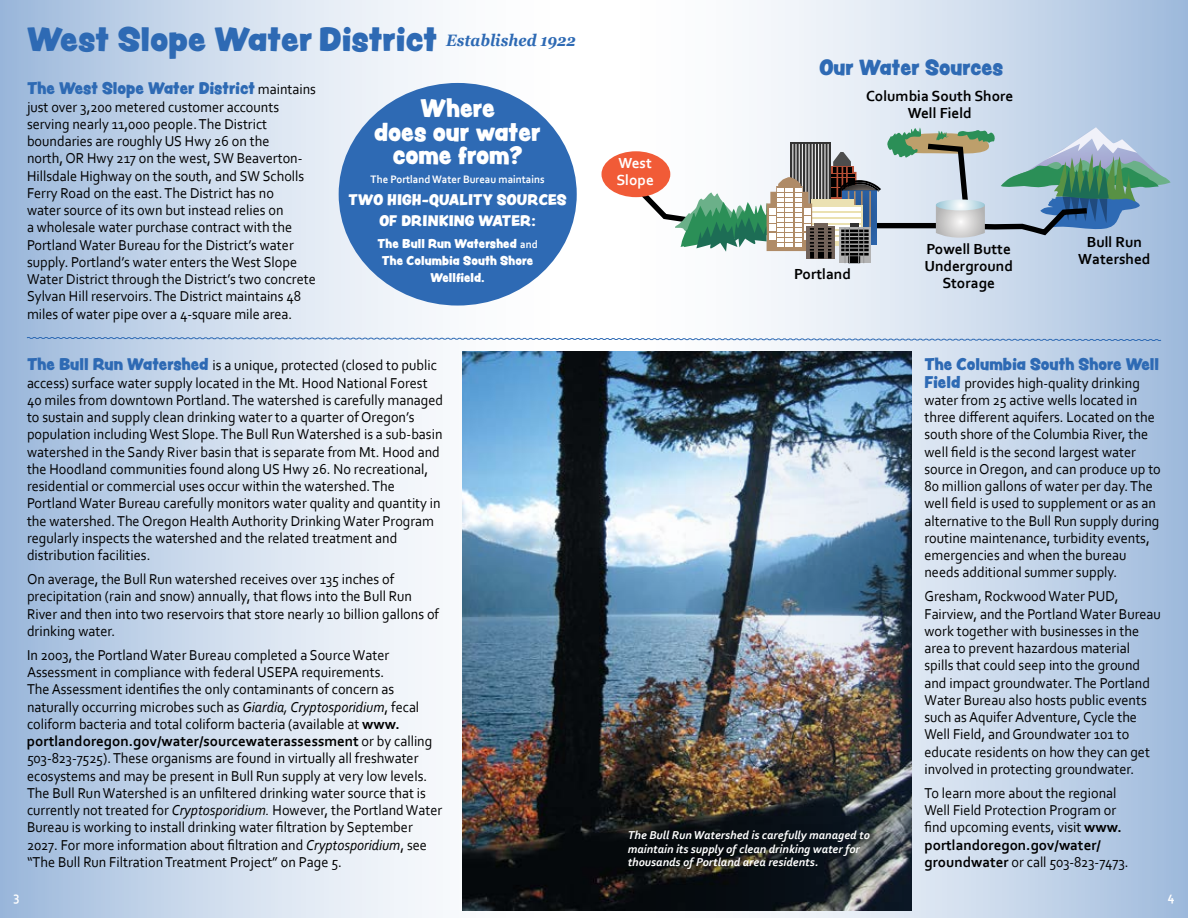
<style>
.page{position:relative;width:1188px;height:918px;background:#fff}
.page>*{position:absolute;margin:0;border:0;box-sizing:border-box;transform-origin:0 0}
.t1{font:30px "Peachy Keen JF";color:#2e6ab4}
.t2{font:22.65px/23.5px "Peachy Keen JF";color:#fff;text-align:center;scale:.95 1}
.t3{font:19.5px "Peachy Keen JF";color:#2e6ab4;scale:.95 1}
.t4{font:700 15.3px/17px "Corbel";color:#000;text-align:center}
.t5{font:700 15.3px/17px "Corbel";color:#fff}
.t6{font:15px/17.2px "Corbel";color:#000;scale:.95 1}
.t7{font:15px "Peachy Keen JF";color:#2e6ab4;scale:.95 1}
.t8{font:13.65px/21.5px "Peachy Keen JF";letter-spacing:.01em;color:#fff;text-align:center;scale:.95 1}
.t9{font:700 13.5px "Corbel";color:#fff;scale:.95 1}
.t10{font:italic 700 12px/13.5px "Corbel";color:#fff}
.t11{font:11.25px/17px "Peachy Keen JF";letter-spacing:.01em;color:#fff;text-align:center;scale:.95 1}
.t12{font:700 11.25px "Corbel";color:#fff;scale:.95 1}
.s1{font-family:"Corbel";color:#000}
.s2{font-family:"Peachy Keen JF";color:#2e6ab4}
.s3{font-style:italic}
.s4{font-weight:700}
.s5{font-family:"Corbel";font-weight:700}
</style>
<div class="page">
<div style="left:0;top:0;width:594px;height:918px;background:linear-gradient(to right,#a6bfdf,#fff)"></div>
<img style="left:462px;top:351px;width:132px;height:559px">
<img style="left:594px;top:0;width:594px;height:918px">
<div style="left:602px;top:151px;width:68px;height:46px;background:#f15b37;border-radius:50%"></div>
<div style="left:806px;top:226px;width:28px;height:33px;background:#72635a"></div>
<div style="left:810px;top:252px;width:22px;height:6px;background:#000"></div>
<hr style="left:814px;top:228px;width:3px;height:31px;background:#72635a">
<hr style="left:824px;top:226px;width:3px;height:33px;background:#72635a">
<svg style="left:839px;top:252px;width:32px;height:11px"></svg>
<hr style="left:841px;top:253px;width:28px;height:3px;background:#000">
<div style="left:848px;top:256px;width:12px;height:7px;background:#000"></div>
<hr style="left:845px;top:228px;width:1px;height:35px;background:#999">
<hr style="left:849px;top:228px;width:1px;height:35px;background:#999">
<hr style="left:858px;top:228px;width:1px;height:35px;background:#999">
<hr style="left:863px;top:228px;width:1px;height:35px;background:#999">
<svg style="left:620px;top:127px;width:551px;height:125px"></svg>
<div style="left:339px;top:83px;width:238px;height:223px;background:#2e6ab4;border-radius:50%"></div>
<svg style="left:26px;top:337px;width:1136px;height:4px"></svg>
<h1 class="t1" style="left:27px;top:16px;width:550px">West Slope Water District <sup>Established</sup> <sup>1922</sup></h1>
<p class="t7" style="left:27px;top:77px;width:306px">The West Slope Water District <span class="s1">maintains</span></p>
<p class="t6" style="left:27px;top:98px;width:306px">just over 3,200 metered customer accounts serving nearly 11,000 people. The District boundaries are roughly US Hwy 26 on the<br>north, OR Hwy 217 on the west, SW Beaverton-Hillsdale Highway on the south, and SW Scholls Ferry Road on the east. The District has no<br>water source of its own but instead relies on<br>a wholesale water purchase contract with the Portland Water Bureau for the District’s water supply. Portland’s water enters the West Slope Water District through the District’s two concrete Sylvan Hill reservoirs. The District maintains 48 miles of water pipe over a 4-square mile area.</p>
<p class="t6" style="left:27px;top:356px;width:440px"><span class="s2">The Bull Run Watershed</span> is a unique, protected (closed to public access) surface water supply located in the Mt. Hood National Forest 40 miles from downtown Portland. The watershed is carefully managed to sustain and supply clean drinking water to a quarter of Oregon’s population including West Slope. The Bull Run Watershed is a sub-basin watershed in the Sandy River basin that is separate from Mt. Hood and the Hoodland communities found along US Hwy 26. No recreational, residential or commercial uses occur within the watershed. The Portland Water Bureau carefully monitors water quality and quantity in the watershed. The Oregon Health Authority Drinking Water Program regularly inspects the watershed and the related treatment and distribution facilities.</p>
<p class="t6" style="left:27px;top:570px;width:435px">On average, the Bull Run watershed receives over 135 inches of precipitation (rain and snow) annually, that flows into the Bull Run River and then into two reservoirs that store nearly 10 billion gallons of drinking water.</p>
<p class="t6" style="left:27px;top:646px;width:439px">In 2003, the Portland Water Bureau completed a Source Water Assessment in compliance with federal USEPA requirements.<br>The Assessment identifies the only contaminants of concern as naturally occurring microbes such as <span class="s3">Giardia, Cryptosporidium</span>, fecal coliform bacteria and total coliform bacteria (available at <span class="s4">www. portlandoregon.gov/water/sourcewaterassessment</span> or by calling 503-823-7525). These organisms are found in virtually all freshwater ecosystems and may be present in Bull Run supply at very low levels.<br>The Bull Run Watershed is an unfiltered drinking water source that is currently not treated for <span class="s3">Cryptosporidium.</span> However, the Portland Water Bureau is working to install drinking water filtration by September 2027. For more information about filtration and <span class="s3">Cryptosporidium</span>, see “The Bull Run Filtration Treatment Project” on Page 5.</p>
<h2 class="t2" style="left:374px;top:96px;width:177px">Where<br>does our water come from?</h2>
<p class="t12" style="left:371px;top:172px;width:185px">The Portland Water Bureau maintains</p>
<p class="t8" style="left:348px;top:188px;width:231px">TWO HIGH-QUALITY SOURCES<br>OF DRINKING WATER:</p>
<p class="t11" style="left:377px;top:235px;width:170px">The Bull Run Watershed <span class="s5">and<br></span>The Columbia South Shore<br>Wellfield.</p>
<h3 class="t3" style="left:819px;top:52px;width:195px">Our Water Sources</h3>
<p class="t5" style="left:616px;top:154px;width:39px">West<br>Slope</p>
<p class="t4" style="left:866px;top:87px;width:149px">Columbia South Shore<br>Well Field</p>
<p class="t4" style="left:794px;top:265px;width:58px">Portland</p>
<p class="t4" style="left:924px;top:240px;width:90px">Powell Butte<br>Underground<br>Storage</p>
<p class="t4" style="left:1078px;top:233px;width:74px">Bull Run<br>Watershed</p>
<p class="t10" style="left:628px;top:828px;width:244px">The Bull Run Watershed is carefully managed to maintain its supply of clean drinking water for thousands of Portland area residents.</p>
<p class="t7" style="left:924px;top:353px;width:249px">The Columbia South Shore Well</p>
<p class="t6" style="left:924px;top:374px;width:250px"><span class="s2">Field</span> provides high-quality drinking water from 25 active wells located in three different aquifers. Located on the south shore of the Columbia River, the well field is the second largest water source in Oregon, and can produce up to 80 million gallons of water per day. The well field is used to supplement or as an alternative to the Bull Run supply during routine maintenance, turbidity events, emergencies and when the bureau needs additional summer supply.</p>
<p class="t6" style="left:924px;top:587px;width:250px">Gresham, Rockwood Water PUD, Fairview, and the Portland Water Bureau work together with businesses in the area to prevent hazardous material spills that could seep into the ground and impact groundwater. The Portland Water Bureau also hosts public events such as Aquifer Adventure, Cycle the Well Field, and Groundwater 101 to educate residents on how they can get involved in protecting groundwater.</p>
<p class="t6" style="left:924px;top:784px;width:217px">To learn more about the regional<br>Well Field Protection Program or find upcoming events, visit <span class="s4">www. portlandoregon.gov/water/ groundwater</span> or call 503-823-7473.</p>
<p class="t9" style="left:14px;top:888px;width:8px">3</p>
<p class="t9" style="left:1168px;top:888px;width:9px">4</p>
</div>
